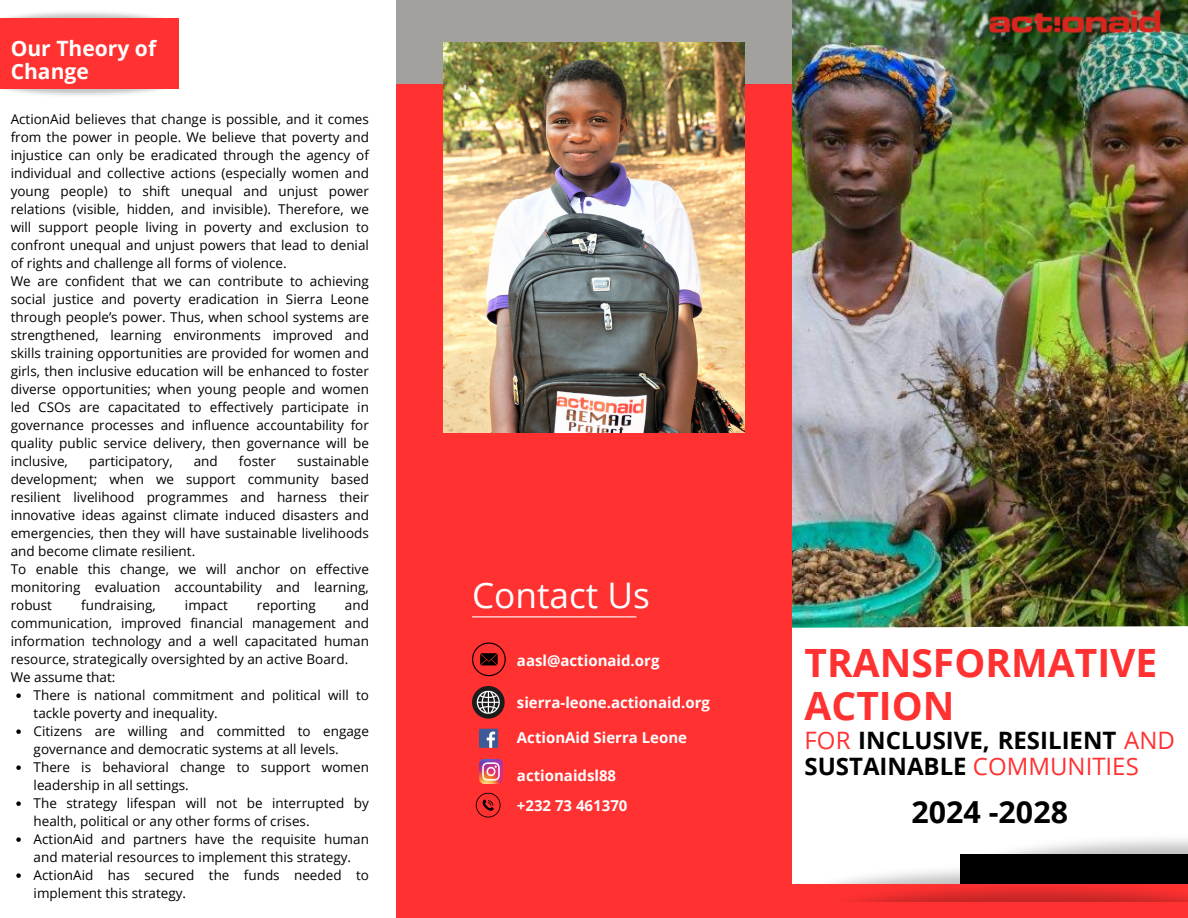
<style>
.page{position:relative;width:1188px;height:918px;background:#fff}
.page>*{position:absolute;margin:0;border:0;box-sizing:border-box;transform-origin:0 0}
.t1{font:700 39px/42.8px "Open Sans";color:#ff3131}
.t2{font:35.25px "Open Sans";color:#fff}
.t3{font:700 30.45px "Open Sans";color:#000}
.t4{font:700 24px/25.8px "Open Sans";color:#000}
.t5{font:700 21.15px/22.5px "Open Sans";color:#fff}
.t6{font:700 15px "Open Sans";color:#fff}
.t7{font:13.5px/18px "Open Sans";color:#000}
.s1{font-weight:400;color:#ff3131}
</style>
<div class="page">
<img style="left:792px;top:0;width:396px;height:624px">
<div style="left:396px;top:0;width:396px;height:918px;background:#a2a19e"></div>
<img style="left:792px;top:624px;width:396px;height:4px">
<div style="left:396px;top:84px;width:396px;height:834px;background:#ff3131"></div>
<hr style="left:472px;top:616px;width:164px;height:1px;background:#fff">
<img style="left:443px;top:43px;width:302px;height:389px">
<img style="left:990px;top:10px;width:171px;height:24px">
<img style="left:792px;top:841px;width:396px;height:44px">
<div style="left:788px;top:885px;width:400px;height:33px;background:#ff3131"></div>
<img style="left:796px;top:859px;width:392px;height:43px">
<svg style="left:472px;top:642px;width:34px;height:34px"></svg>
<svg style="left:472px;top:686px;width:33px;height:33px"></svg>
<div style="left:479px;top:729px;width:19px;height:19px;background:#3d5a98"></div>
<svg style="left:487px;top:732px;width:8px;height:16px"></svg>
<img style="left:479px;top:760px;width:24px;height:23px">
<svg style="left:476px;top:793px;width:25px;height:25px"></svg>
<div style="left:0;top:18px;width:179px;height:71px;background:#ff3131"></div>
<svg style="left:16px;top:693px;width:5px;height:5px"></svg>
<svg style="left:16px;top:729px;width:5px;height:5px"></svg>
<svg style="left:16px;top:765px;width:5px;height:5px"></svg>
<svg style="left:16px;top:801px;width:5px;height:5px"></svg>
<svg style="left:16px;top:837px;width:5px;height:5px"></svg>
<svg style="left:16px;top:873px;width:5px;height:5px"></svg>
<p class="t5" style="left:11px;top:37px;width:147px">Our Theory of<br>Change</p>
<p class="t7" style="left:11px;top:110px;width:360px;text-align:justify">ActionAid believes that change is possible, and it comes from the power in people. We believe that poverty and injustice can only be eradicated through the agency of individual and collective actions (especially women and young people) to shift unequal and unjust power relations (visible, hidden, and invisible). Therefore, we will support people living in poverty and exclusion to confront unequal and unjust powers that lead to denial of rights and challenge all forms of violence.</p>
<h2 class="t7" style="left:11px;top:272px;width:360px;text-align:justify">We are confident that we can contribute to achieving social justice and poverty eradication in Sierra Leone through people’s power. Thus, when school systems are strengthened, learning environments improved and skills training opportunities are provided for women and girls, then inclusive education will be enhanced to foster diverse opportunities; when young people and women led CSOs are capacitated to effectively participate in governance processes and influence accountability for quality public service delivery, then governance will be inclusive,</h2>
<h2 class="t7" style="left:89px;top:452px;width:85px">participatory,</h2>
<h2 class="t7" style="left:194px;top:452px;width:26px">and</h2>
<h2 class="t7" style="left:239px;top:452px;width:38px">foster</h2>
<h2 class="t7" style="left:11px;top:452px;width:360px;text-align:justify;text-indent:286px">sustainable development; when we support community based resilient livelihood programmes and harness their innovative ideas against climate induced disasters and emergencies, then they will have sustainable livelihoods and become climate resilient.</h2>
<p class="t7" style="left:11px;top:560px;width:360px;text-align:justify">To enable this change, we will anchor on effective monitoring evaluation accountability and learning, robust</p>
<p class="t7" style="left:81px;top:596px;width:76px">fundraising,</p>
<p class="t7" style="left:185px;top:596px;width:44px">impact</p>
<p class="t7" style="left:257px;top:596px;width:60px">reporting</p>
<p class="t7" style="left:11px;top:596px;width:360px;text-align:justify;text-indent:334px">and communication, improved financial management and information technology and a well capacitated human resource, strategically oversighted by an active Board.</p>
<p class="t7" style="left:11px;top:668px;width:106px">We assume that:</p>
<p class="t7" style="left:34px;top:686px;width:337px">There is national commitment and political will to tackle poverty and inequality.</p>
<p class="t7" style="left:34px;top:722px;width:337px">Citizens are willing and committed to engage governance and democratic systems at all levels.</p>
<p class="t7" style="left:34px;top:758px;width:337px">There is behavioral change to support women leadership in all settings.</p>
<p class="t7" style="left:34px;top:794px;width:337px">The strategy lifespan will not be interrupted by health, political or any other forms of crises.</p>
<h5 class="t7" style="left:34px;top:830px;width:337px">ActionAid and partners have the requisite human and material resources to implement this strategy.</h5>
<h5 class="t7" style="left:34px;top:866px;width:337px">ActionAid has secured the funds needed to implement this strategy.</h5>
<p class="t2" style="left:472px;top:570px;width:179px">Contact Us</p>
<p class="t1" style="left:805px;top:641px;width:354px">TRANSFORMATIVE<br>ACTION</p>
<p class="t4" style="left:805px;top:727px;width:372px"><span class="s1">FOR</span> INCLUSIVE, RESILIENT <span class="s1">AND<br></span>SUSTAINABLE <span class="s1">COMMUNITIES</span></p>
<p class="t6" style="left:517px;top:650px;width:144px">aasl@actionaid.org</p>
<p class="t6" style="left:517px;top:692px;width:195px">sierra-leone.actionaid.org</p>
<p class="t6" style="left:517px;top:727px;width:172px">ActionAid Sierra Leone</p>
<p class="t6" style="left:517px;top:765px;width:101px">actionaidsl88</p>
<p class="t6" style="left:517px;top:795px;width:112px">+232 73 461370</p>
<p class="t3" style="left:912px;top:790px;width:158px">2024 -2028</p>
</div>
